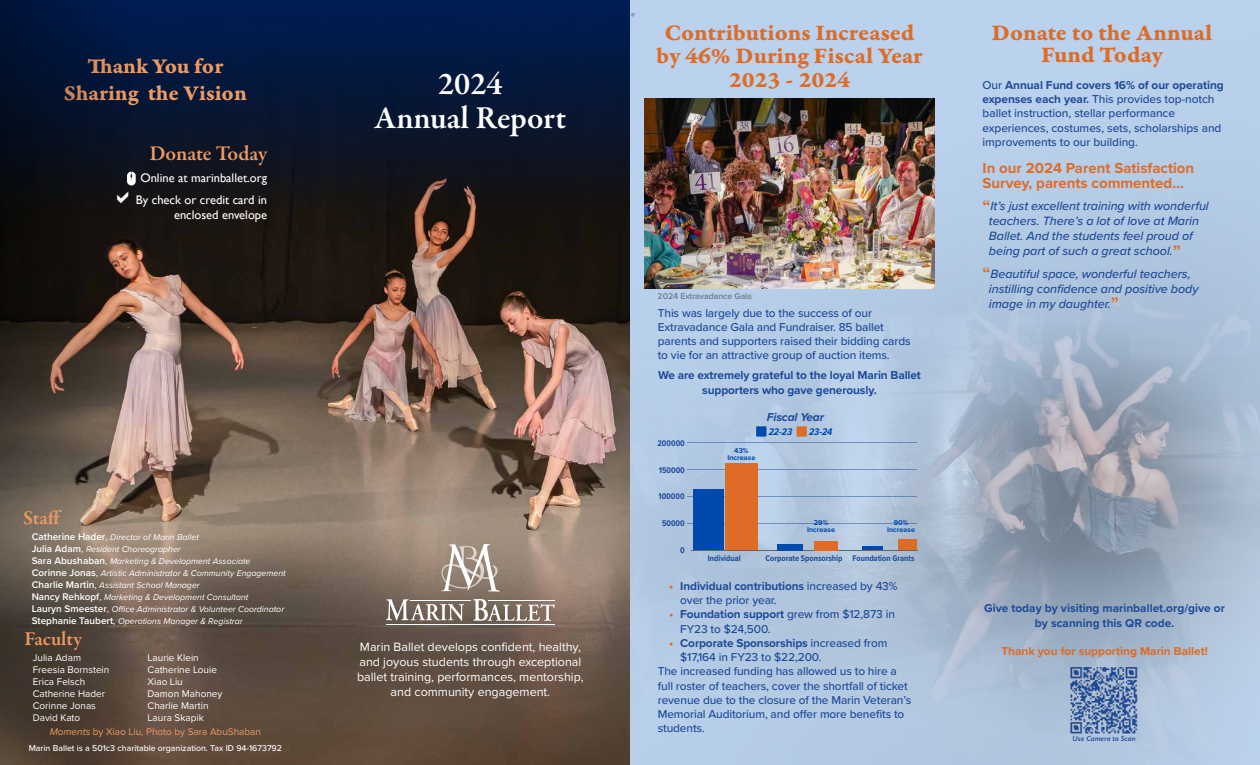
<style>
.page{position:relative;width:1260px;height:765px;background:#fff}
.page>*{position:absolute;margin:0;border:0;box-sizing:border-box;transform-origin:0 0}
.t1{font:600 32.5px/33.8px "Garamond Premr Pro";color:#fff;text-align:center}
.t2{font:23.75px/23.8px "Garamond Premr Pro Bd Capt";color:#de6c26;text-align:center}
.t3{font:22.5px/27px "Garamond Premr Pro Bd Capt";letter-spacing:-.005em;color:#ee9a62;text-align:center}
.t4{font:600 21.25px "Garamond Premr Pro";letter-spacing:-.01em;color:#ee9a62}
.t5{font:600 20px "Garamond Premr Pro";color:#ee9a62}
.t6{font:700 15px/15px "Proxima Nova";color:#de6c26}
.t7{font:15px "Minion Pro";color:#000}
.t8{font:italic 500 12.5px/15px "Proxima Nova";letter-spacing:-.005em;color:#1f4a98}
.t9{font:12.5px/15px "Proxima Nova";color:#fff;text-align:center}
.t10{font:12.5px/15px "Gill Sans";color:#fff;text-align:right}
.t11{font:500 11.88px/14.2px "Proxima Nova";letter-spacing:-.01em;color:#1d4b9a}
.t12{font:500 11.88px/14.2px "Proxima Nova";letter-spacing:-.005em;color:#1f4a98}
.t13{font:700 11.88px/14.2px "Proxima Nova";letter-spacing:-.01em;color:#1d4b9a;text-align:center}
.t14{font:700 11.88px "Proxima Nova";color:#de6b26}
.t15{font:italic 700 11.88px "Proxima Nova";letter-spacing:-.01em;color:#1d4b9a}
.t16{font:10px/12px "Proxima Nova";color:#fff}
.t17{font:10px "Proxima Nova";color:#ee9a62}
.t18{font:italic 700 10px "Proxima Nova Cond";color:#004aad}
.t19{font:italic 8.75px/12px "Proxima Nova";color:#fff}
.t20{font:500 8.75px "Proxima Nova";color:#fff}
.t21{font:600 8.75px "Proxima Nova";letter-spacing:-.01em;color:#5f6c7c}
.t22{font:700 8.5px "Proxima Nova Cond";color:#1d4b9a}
.t23{font:italic 600 7.5px "Gill Sans";color:#1f4a98}
.t24{font:700 7.38px/7.1px "Proxima Nova";color:#004aad;text-align:center}
.s1{font-weight:600;font-style:normal;font-size:10px}
.s2{font-style:normal;font-size:10px}
.s3{font-style:italic}
.s4{font-weight:700;color:#de6c26}
.s5{font-weight:700}
.s6{color:#de6c26}
.s7{font-weight:500}
.s8{font-family:"Garamond Premr Pro";font-weight:700;font-style:normal;font-size:18.75px;color:#de6c26}
</style>
<div class="page">
<svg style="left:630px;top:519px;width:630px;height:246px;background:#b0c5dc"></svg>
<div style="left:616px;top:0;width:644px;height:519px;background:#bad2ed"></div>
<img style="left:932px;top:319px;width:313px;height:293px">
<img style="left:132px;top:212px;width:498px;height:553px">
<div style="left:0;top:0;width:630px;height:212px;background:linear-gradient(to bottom,#001b55,#171312)"></div>
<svg style="left:0;top:0;width:132px;height:765px;background:#3c3735"></svg>
<svg style="left:127px;top:172px;width:9px;height:14px"></svg>
<svg style="left:386px;top:599px;width:78px;height:22px"></svg>
<svg style="left:473px;top:599px;width:82px;height:22px"></svg>
<hr style="left:411px;top:601px;width:60px;height:1px;background:#fff">
<hr style="left:488px;top:601px;width:67px;height:1px;background:#fff">
<hr style="left:386px;top:624px;width:169px;height:1px;background:#fff">
<svg style="left:441px;top:544px;width:59px;height:48px"></svg>
<img style="left:644px;top:98px;width:291px;height:191px">
<svg style="left:756px;top:426px;width:10px;height:11px"></svg>
<svg style="left:797px;top:426px;width:10px;height:11px"></svg>
<hr style="left:691px;top:550px;width:226px;height:1px;background:#666">
<hr style="left:687px;top:523px;width:230px;height:1px;background:#1d4b9a">
<hr style="left:687px;top:496px;width:230px;height:1px;background:#1d4b9a">
<hr style="left:687px;top:470px;width:230px;height:1px;background:#1d4b9a">
<hr style="left:687px;top:443px;width:230px;height:1px;background:#1d4b9a">
<div style="left:693px;top:490px;width:30px;height:60px;background:#004aad"></div>
<div style="left:725px;top:463px;width:33px;height:87px;background:#de6b26"></div>
<div style="left:777px;top:544px;width:26px;height:6px;background:#004aad"></div>
<div style="left:814px;top:541px;width:23px;height:9px;background:#de6b26"></div>
<hr style="left:862px;top:546px;width:21px;height:4px;background:#004aad">
<div style="left:898px;top:540px;width:19px;height:10px;background:#de6b26"></div>
<img style="left:1070px;top:667px;width:68px;height:69px">
<svg style="left:117px;top:192px;width:12px;height:12px"></svg>
<h3 class="t3" style="left:64px;top:53px;width:185px">Thank You for<br>Sharing the Vision</h3>
<h3 class="t4" style="left:149px;top:140px;width:119px">Donate Today</h3>
<p class="t10" style="left:140px;top:170px;width:128px">Online at marinballet.org</p>
<p class="t10" style="left:136px;top:193px;width:133px">By check or credit card in enclosed envelope</p>
<h3 class="t5" style="left:23px;top:505px;width:40px">Staff</h3>
<p class="t19" style="left:32px;top:530px;width:256px"><span class="s1">Catherine Hader</span><span class="s2">,</span> Director of Marin Ballet<br><span class="s1">Julia Adam</span><span class="s2">,</span> Resident Choreographer<br><span class="s1">Sara Abushaban</span><span class="s2">,</span> Marketing &amp; Development Associate <span class="s1">Corinne Jonas</span><span class="s2">,</span> Artistic Administrator &amp; Community Engagement <span class="s1">Charlie Martin</span><span class="s2">,</span> Assistant School Manager<br><span class="s1">Nancy Rehkopf</span><span class="s2">,</span> Marketing &amp; Development Consultant<br><span class="s1">Lauryn Smeester</span><span class="s2">,</span> Office Administrator &amp; Volunteer Coordinator <span class="s1">Stephanie Taubert</span><span class="s2">,</span> Operations Manager &amp; Registrar</p>
<h3 class="t5" style="left:24px;top:627px;width:59px">Faculty</h3>
<p class="t16" style="left:33px;top:651px;width:78px">Julia Adam<br>Freesia Bornstein<br>Erica Felsch<br>Catherine Hader<br>Corinne Jonas<br>David Kato</p>
<p class="t16" style="left:148px;top:651px;width:76px">Laurie Klein<br>Catherine Louie<br>Xiao Liu<br>Damon Mahoney<br>Charlie Martin<br>Laura Skapik</p>
<p class="t17" style="left:50px;top:725px;width:213px"><span class="s3">Moments</span> by Xiao Liu, Photo by Sara AbuShaban</p>
<p class="t20" style="left:29px;top:742px;width:255px">Marin Ballet is a 501c3 charitable organization. Tax ID 94-1673792</p>
<h1 class="t1" style="left:375px;top:68px;width:193px">2024<br>Annual Report</h1>
<p class="t7" style="left:630px;top:3px;width:7px">•</p>
<h2 class="t2" style="left:656px;top:21px;width:268px">Contributions Increased by 46% During Fiscal Year<br>2023 - 2024</h2>
<p class="t9" style="left:357px;top:639px;width:228px">Marin Ballet develops confident, healthy, and joyous students through exceptional ballet training, performances, mentorship, and community engagement.</p>
<p class="t21" style="left:658px;top:290px;width:96px">2024 Extravadance Gala</p>
<p class="t11" style="left:658px;top:305px;width:254px">This was largely due to the success of our Extravadance Gala and Fundraiser. 85 ballet parents and supporters raised their bidding cards to vie for an attractive group of auction items.</p>
<p class="t13" style="left:658px;top:368px;width:264px">We are extremely grateful to the loyal Marin Ballet supporters who gave generously.</p>
<p class="t15" style="left:767px;top:408px;width:59px">Fiscal Year</p>
<p class="t22" style="left:658px;top:437px;width:29px">200000</p>
<p class="t22" style="left:659px;top:463px;width:28px">150000</p>
<p class="t22" style="left:658px;top:490px;width:28px">100000</p>
<p class="t22" style="left:662px;top:517px;width:24px">50000</p>
<p class="t22" style="left:680px;top:544px;width:6px">0</p>
<p class="t24" style="left:727px;top:446px;width:30px">43%<br>Increase</p>
<p class="t18" style="left:769px;top:424px;width:25px">22-23</p>
<p class="t18" style="left:809px;top:424px;width:25px">23-24</p>
<p class="t24" style="left:807px;top:519px;width:30px">29%<br>Increase</p>
<p class="t24" style="left:887px;top:519px;width:30px">90%<br>Increase</p>
<p class="t22" style="left:708px;top:552px;width:34px">Individual</p>
<p class="t22" style="left:766px;top:552px;width:151px">Corporate Sponsorship Foundation Grants</p>
<p class="t11" style="left:680px;top:578px;width:219px;text-indent:-11px"><span class="s4">•</span> <span class="s5">Individual contributions</span> increased by 43% over the prior year.</p>
<p class="t11" style="left:680px;top:607px;width:216px;text-indent:-11px"><span class="s4">•</span> <span class="s5">Foundation support</span> grew from $12,873 in<br>FY23 to $24,500.</p>
<p class="t13" style="left:669px;top:636px;width:220px"><span class="s6">•</span> Corporate Sponsorships <span class="s7">increased from</span></p>
<p class="t11" style="left:680px;top:650px;width:143px">$17,164 in FY23 to $22,200.</p>
<p class="t11" style="left:658px;top:664px;width:241px">The increased funding has allowed us to hire a</p>
<p class="t11" style="left:658px;top:678px;width:252px">full roster of teachers, cover the shortfall of ticket</p>
<p class="t11" style="left:658px;top:692px;width:255px">revenue due to the closure of the Marin Veteran’s</p>
<p class="t11" style="left:658px;top:707px;width:248px">Memorial Auditorium, and offer more benefits to</p>
<p class="t11" style="left:658px;top:721px;width:49px">students.</p>
<h2 class="t2" style="left:992px;top:21px;width:222px;line-height:22.5px">Donate to the Annual<br>Fund Today</h2>
<p class="t12" style="left:983px;top:77px;width:243px">Our <span class="s5">Annual Fund covers 16% of our operating expenses each year.</span> This provides top-notch ballet instruction, stellar performance experiences, costumes, sets, scholarships and improvements to our building.</p>
<p class="t6" style="left:983px;top:160px;width:213px">In our 2024 Parent Satisfaction<br>Survey, parents commented…</p>
<p class="t8" style="left:989px;top:198px;width:221px;text-indent:-6px"><span class="s8">“</span>It’s just excellent training with wonderful teachers. There’s a lot of love at Marin Ballet. And the students feel proud of being part of such a great school.<span class="s8">”</span></p>
<p class="t8" style="left:989px;top:266px;width:211px;text-indent:-6px"><span class="s8">“</span>Beautiful space, wonderful teachers, instilling confidence and positive body image in my daughter.<span class="s8">”</span></p>
<p class="t13" style="left:984px;top:601px;width:242px">Give today by visiting marinballet.org/give or by scanning this QR code.</p>
<p class="t14" style="left:1001px;top:642px;width:208px">Thank you for supporting Marin Ballet!</p>
<p class="t23" style="left:1073px;top:734px;width:64px">Use Camera to Scan</p>
</div>
